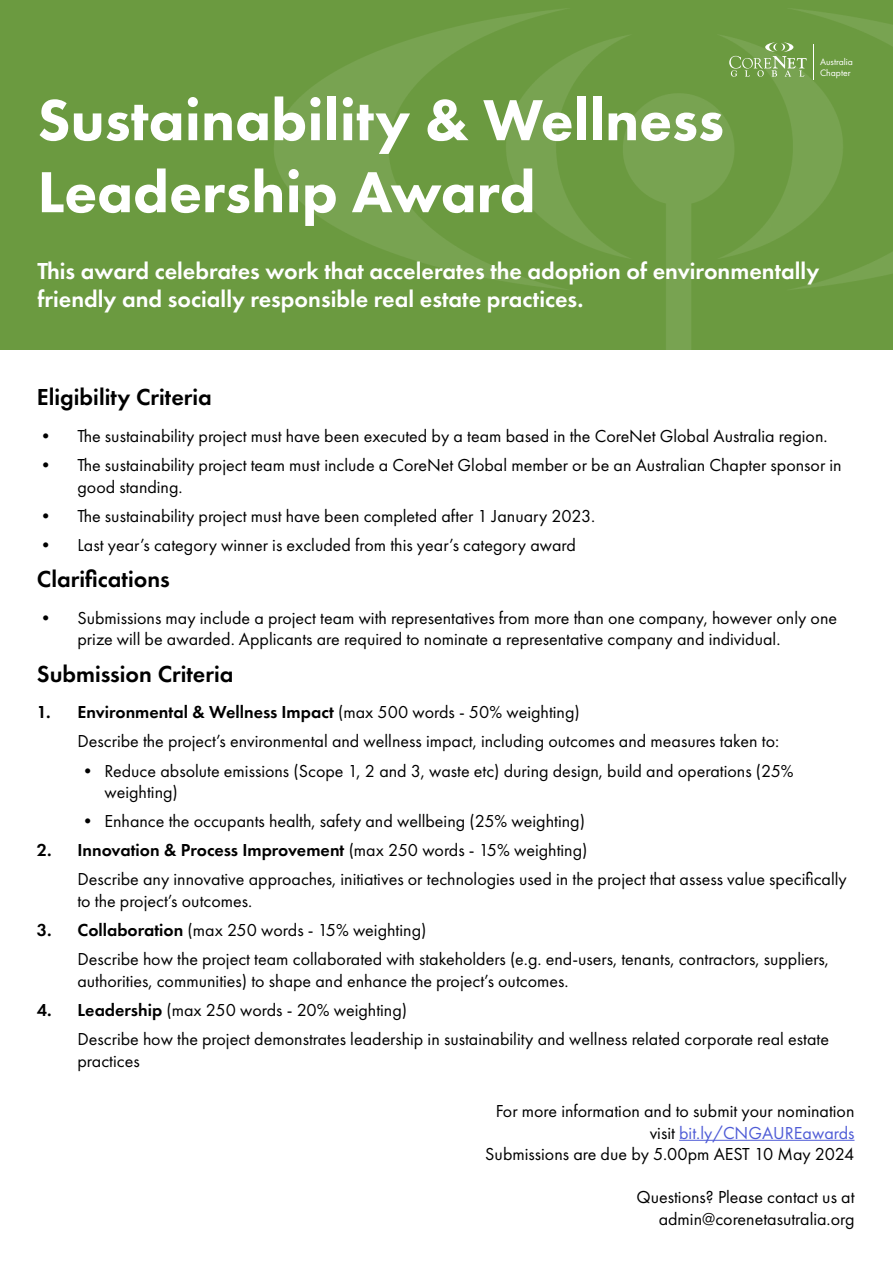
<style>
.page{position:relative;width:893px;height:1263px;background:#fff}
.page>*{position:absolute;margin:0;border:0;box-sizing:border-box;transform-origin:0 0}
.t1{font:800 60px/72px "Futura PT";color:#fff}
.t2{font:600 24px/28.8px "Futura PT";color:#fff}
.t3{font:600 24px "Futura PT";color:#000}
.t4{font:18px/21.6px "Futura PT";color:#000}
.t5{font:9.75px/11.7px "Futura PT";color:#fff}
.s1{font-weight:600}
.s2{color:#4f5cd6}
</style>
<div class="page">
<hr style="left:679px;top:1140px;width:175px;height:1px;background:#4f5cd6">
<div style="left:0;top:0;width:893px;height:349px;background:#6b9a40"></div>
<img style="left:239px;top:8px;width:654px;height:342px">
<p class="t5" style="left:820px;top:56px;width:34px">Australia<br>Chapter</p>
<h1 class="t1" style="left:38px;top:83px;width:688px">Sustainability &amp; Wellness<br>Leadership Award</h1>
<h2 class="t2" style="left:38px;top:256px;width:783px">This award celebrates work that accelerates the adoption of environmentally friendly and socially responsible real estate practices.</h2>
<h2 class="t3" style="left:37px;top:382px;width:176px">Eligibility Criteria</h2>
<p class="t4" style="left:37px;top:425px;width:792px">• The sustainability project must have been executed by a team based in the CoreNet Global Australia region.</p>
<p class="t4" style="left:77px;top:454px;width:766px;text-indent:-41px">• The sustainability project team must include a CoreNet Global member or be an Australian Chapter sponsor in good standing.</p>
<p class="t4" style="left:37px;top:505px;width:560px">• The sustainability project must have been completed after 1 January 2023.</p>
<p class="t4" style="left:37px;top:534px;width:540px">• Last year’s category winner is excluded from this year’s category award</p>
<h2 class="t3" style="left:37px;top:564px;width:134px">Clarifications</h2>
<p class="t4" style="left:77px;top:607px;width:761px;text-indent:-41px">• Submissions may include a project team with representatives from more than one company, however only one prize will be awarded. Applicants are required to nominate a representative company and individual.</p>
<h2 class="t3" style="left:37px;top:659px;width:198px">Submission Criteria</h2>
<p class="t4" style="left:77px;top:698px;width:703px;line-height:29.1px;text-indent:-41px"><span class="s1">1. Environmental &amp; Wellness Impact</span> (max 500 words - 50% weighting)<br>Describe the project’s environmental and wellness impact, including outcomes and measures taken to:</p>
<p class="t4" style="left:104px;top:760px;width:691px;text-indent:-26px">• Reduce absolute emissions (Scope 1, 2 and 3, waste etc) during design, build and operations (25% weighting)</p>
<p class="t4" style="left:79px;top:810px;width:507px">• Enhance the occupants health, safety and wellbeing (25% weighting)</p>
<p class="t4" style="left:77px;top:836px;width:771px;line-height:29.1px;text-indent:-41px"><span class="s1">2. Innovation &amp; Process Improvement</span> (max 250 words - 15% weighting)<br>Describe any innovative approaches, initiatives or technologies used in the project that assess value specifically</p>
<p class="t4" style="left:77px;top:890px;width:176px">to the project’s outcomes.</p>
<p class="t4" style="left:77px;top:915px;width:753px;line-height:29.1px;text-indent:-41px"><span class="s1">3. Collaboration</span> (max 250 words - 15% weighting)<br>Describe how the project team collaborated with stakeholders (e.g. end-users, tenants, contractors, suppliers,</p>
<p class="t4" style="left:77px;top:970px;width:493px">authorities, communities) to shape and enhance the project’s outcomes.</p>
<p class="t4" style="left:77px;top:995px;width:753px;line-height:29.1px;text-indent:-41px"><span class="s1">4. Leadership</span> (max 250 words - 20% weighting)<br>Describe how the project demonstrates leadership in sustainability and wellness related corporate real estate</p>
<p class="t4" style="left:77px;top:1050px;width:64px">practices</p>
<p class="t4" style="left:485px;top:1100px;width:371px;text-align:right">For more information and to submit your nomination visit <span class="s2">bit.ly/CNGAUREawards<br></span>Submissions are due by 5.00pm AEST 10 May 2024</p>
<p class="t4" style="left:636px;top:1186px;width:220px;text-align:right">Questions? Please contact us at admin@corenetasutralia.org</p>
</div>
